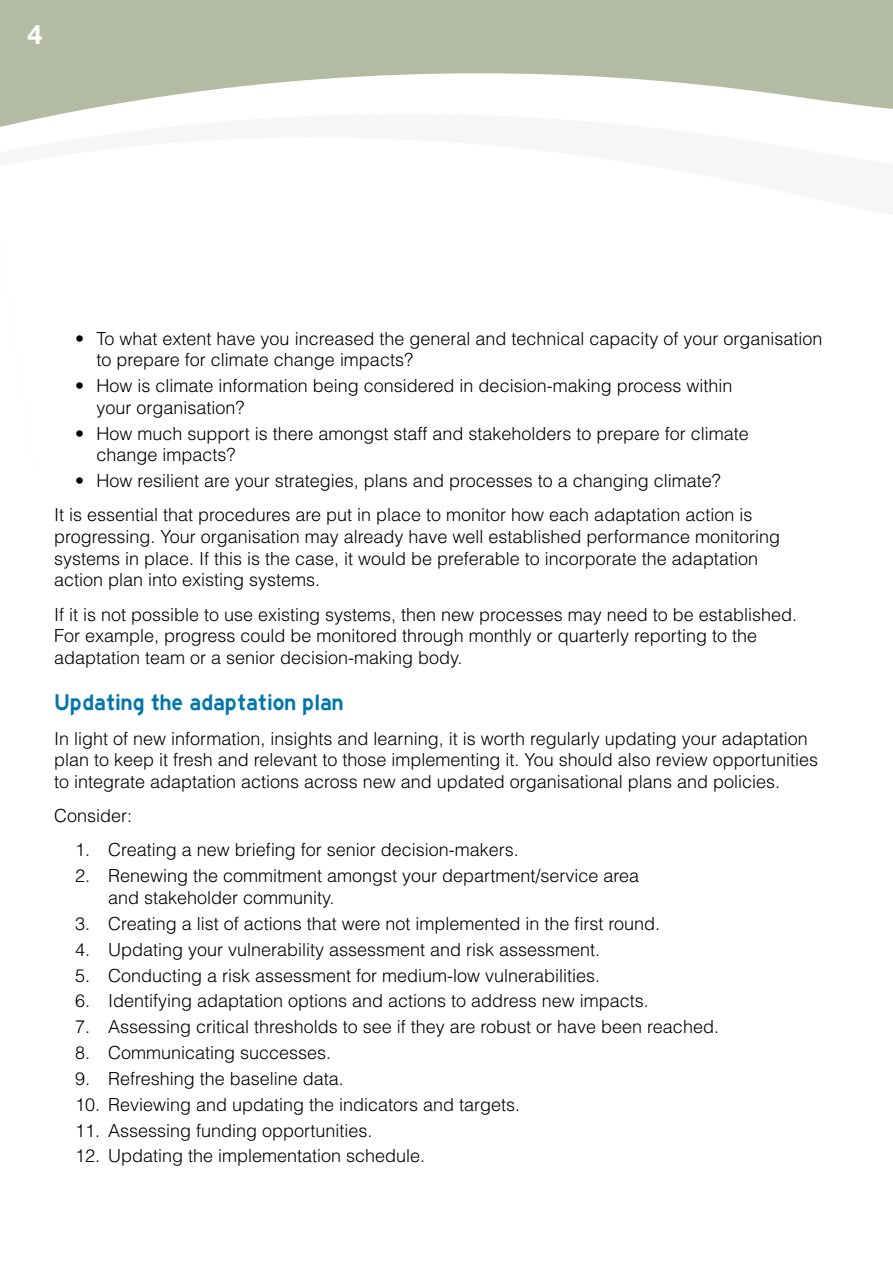
<style>
.page{position:relative;width:893px;height:1263px;background:#fff}
.page>*{position:absolute;margin:0;border:0;box-sizing:border-box;transform-origin:0 0}
.t1{font:700 27px "Helvetica Neue LT Std";color:#fff}
.Sub_Header{font:21px "traffic 04";color:#0076aa}
.Main_body{font:300 18px/21.6px "Helvetica LT Std";color:#000}
.Numbered_indents{font:300 18px/21.6px "Helvetica LT Std";color:#000}
.Last_Numbered_indent{font:300 18px "Helvetica LT Std";color:#000}
</style>
<div class="page">
<svg style="left:0;top:0;width:893px;height:127px;fill:#b3bca2"></svg>
<h1 class="t1" style="left:28px;top:17px;width:17px">4</h1>
<p class="Main_body" style="left:97px;top:327px;width:728px;text-indent:-21px">• To what extent have you increased the general and technical capacity of your organisation to prepare for climate change impacts?</p>
<p class="Main_body" style="left:97px;top:375px;width:637px;text-indent:-21px">• How is climate information being considered in decision-making process within your organisation?</p>
<p class="Main_body" style="left:97px;top:422px;width:654px;text-indent:-21px">• How much support is there amongst staff and stakeholders to prepare for climate change impacts?</p>
<p class="Main_body" style="left:75px;top:470px;width:647px">• How resilient are your strategies, plans and processes to a changing climate?</p>
<p class="Main_body" style="left:54px;top:504px;width:728px">It is essential that procedures are put in place to monitor how each adaptation action is progressing. Your organisation may already have well established performance monitoring systems in place. If this is the case, it would be preferable to incorporate the adaptation action plan into existing systems.</p>
<p class="Main_body" style="left:54px;top:603px;width:744px">If it is not possible to use existing systems, then new processes may need to be established.<br>For example, progress could be monitored through monthly or quarterly reporting to the adaptation team or a senior decision-making body.</p>
<p class="Sub_Header" style="left:54px;top:690px;width:291px">Updating the adaptation plan</p>
<p class="Main_body" style="left:54px;top:727px;width:765px">In light of new information, insights and learning, it is worth regularly updating your adaptation plan to keep it fresh and relevant to those implementing it. You should also review opportunities to integrate adaptation actions across new and updated organisational plans and policies.</p>
<p class="Main_body" style="left:54px;top:805px;width:80px">Consider:</p>
<p class="Numbered_indents" style="left:75px;top:839px;width:445px">1. Creating a new briefing for senior decision-makers.</p>
<p class="Numbered_indents" style="left:108px;top:865px;width:533px;text-indent:-33px">2. Renewing the commitment amongst your department/service area and stakeholder community.</p>
<p class="Numbered_indents" style="left:75px;top:912px;width:586px">3. Creating a list of actions that were not implemented in the first round.</p>
<p class="Numbered_indents" style="left:75px;top:938px;width:526px">4. Updating your vulnerability assessment and risk assessment.</p>
<p class="Numbered_indents" style="left:75px;top:964px;width:526px">5. Conducting a risk assessment for medium-low vulnerabilities.</p>
<p class="Numbered_indents" style="left:75px;top:990px;width:575px">6. Identifying adaptation options and actions to address new impacts.</p>
<p class="Numbered_indents" style="left:75px;top:1016px;width:645px">7. Assessing critical thresholds to see if they are robust or have been reached.</p>
<p class="Numbered_indents" style="left:75px;top:1042px;width:257px">8. Communicating successes.</p>
<p class="Numbered_indents" style="left:75px;top:1067px;width:270px">9. Refreshing the baseline data.</p>
<p class="Numbered_indents" style="left:75px;top:1093px;width:446px">10. Reviewing and updating the indicators and targets.</p>
<p class="Numbered_indents" style="left:75px;top:1119px;width:299px">11. Assessing funding opportunities.</p>
<p class="Last_Numbered_indent" style="left:75px;top:1145px;width:351px">12. Updating the implementation schedule.</p>
</div>
